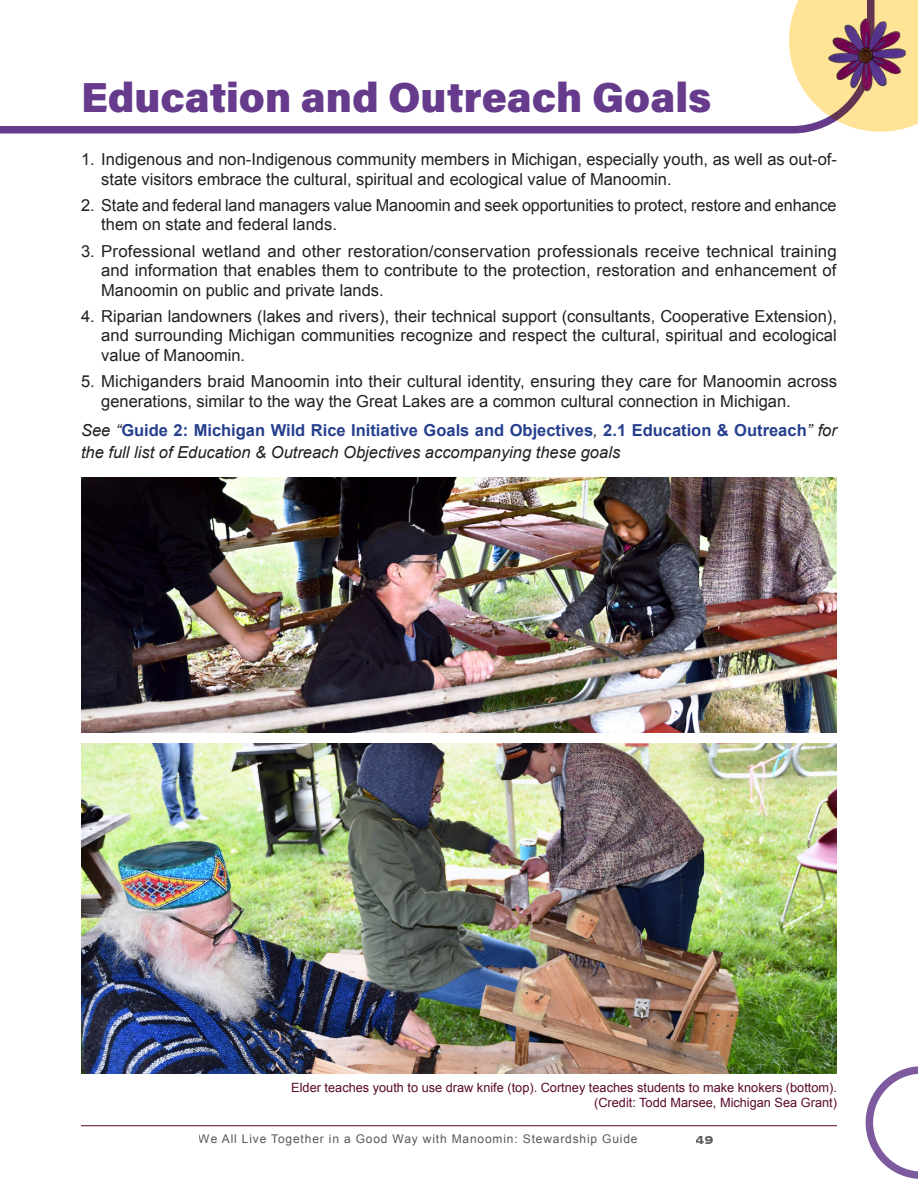
<style>
.page{position:relative;width:918px;height:1188px;background:#fff}
.page>*{position:absolute;margin:0;border:0;box-sizing:border-box;transform-origin:0 0}
.HEADER-Purple{font:42px "Acumin Variable Concept";color:#663b8c}
.t1{font:16.5px/19.5px "Arial";color:#231f20}
.t2{font:italic 16.5px/22.5px "Arial";color:#231f20}
.t3{font:700 15px "Copperplate";color:#57585a}
.t4{font:12.75px/15px "Arial";color:#5a092d;text-align:right}
.t5{font:12px "Arial";letter-spacing:.07em;color:#57585a}
.s1{font-weight:700;font-style:normal;color:#253f8e}
</style>
<div class="page">
<svg style="left:866px;top:1066px;width:52px;height:113px"></svg>
<hr style="left:81px;top:1125px;width:756px;height:1px;background:#5a092d">
<svg style="left:0;top:126px;width:808px;height:8px;background:#6f4793"></svg>
<svg style="left:789px;top:0;width:129px;height:132px;background:#f4dca5"></svg>
<img style="left:828px;top:17px;width:78px;height:75px">
<img style="left:81px;top:743px;width:756px;height:331px">
<img style="left:81px;top:477px;width:756px;height:255px">
<p class="HEADER-Purple" style="left:81px;top:68px;width:632px">Education and Outreach Goals</p>
<p class="t1" style="left:101px;top:150px;width:737px;text-indent:-20px">1. Indigenous and non-Indigenous community members in Michigan, especially youth, as well as out-of&shy;state visitors embrace the cultural, spiritual and ecological value of Manoomin.</p>
<p class="t1" style="left:101px;top:196px;width:737px;text-indent:-20px">2. State and federal land managers value Manoomin and seek opportunities to protect, restore and enhance them on state and federal lands.</p>
<p class="t1" style="left:101px;top:241px;width:737px;text-align:justify;text-indent:-20px">3. Professional wetland and other restoration/conservation professionals receive technical training and information that enables them to contribute to the protection, restoration and enhancement of Manoomin on public and private lands.</p>
<p class="t1" style="left:101px;top:307px;width:737px;text-align:justify;text-indent:-20px">4. Riparian landowners (lakes and rivers), their technical support (consultants, Cooperative Extension), and surrounding Michigan communities recognize and respect the cultural, spiritual and ecological value of Manoomin.</p>
<p class="t1" style="left:101px;top:372px;width:738px;text-indent:-20px">5. Michiganders braid Manoomin into their cultural identity, ensuring they care for Manoomin across generations, similar to the way the Great Lakes are a common cultural connection in Michigan.</p>
<p class="t2" style="left:81px;top:419px;width:757px">See “<span class="s1">Guide 2: Michigan Wild Rice Initiative Goals and Objectives</span>, <span class="s1">2.1 Education &amp; Outreach</span>” for the full list of Education &amp; Outreach Objectives accompanying these goals</p>
<p class="t4" style="left:291px;top:1080px;width:547px">Elder teaches youth to use draw knife (top). Cortney teaches students to make knokers (bottom). (Credit: Todd Marsee, Michigan Sea Grant)</p>
<p class="t5" style="left:199px;top:1131px;width:440px">We All Live Together in a Good Way with Manoomin: Stewardship Guide</p>
<p class="t3" style="left:696px;top:1130px;width:19px">49</p>
</div>
